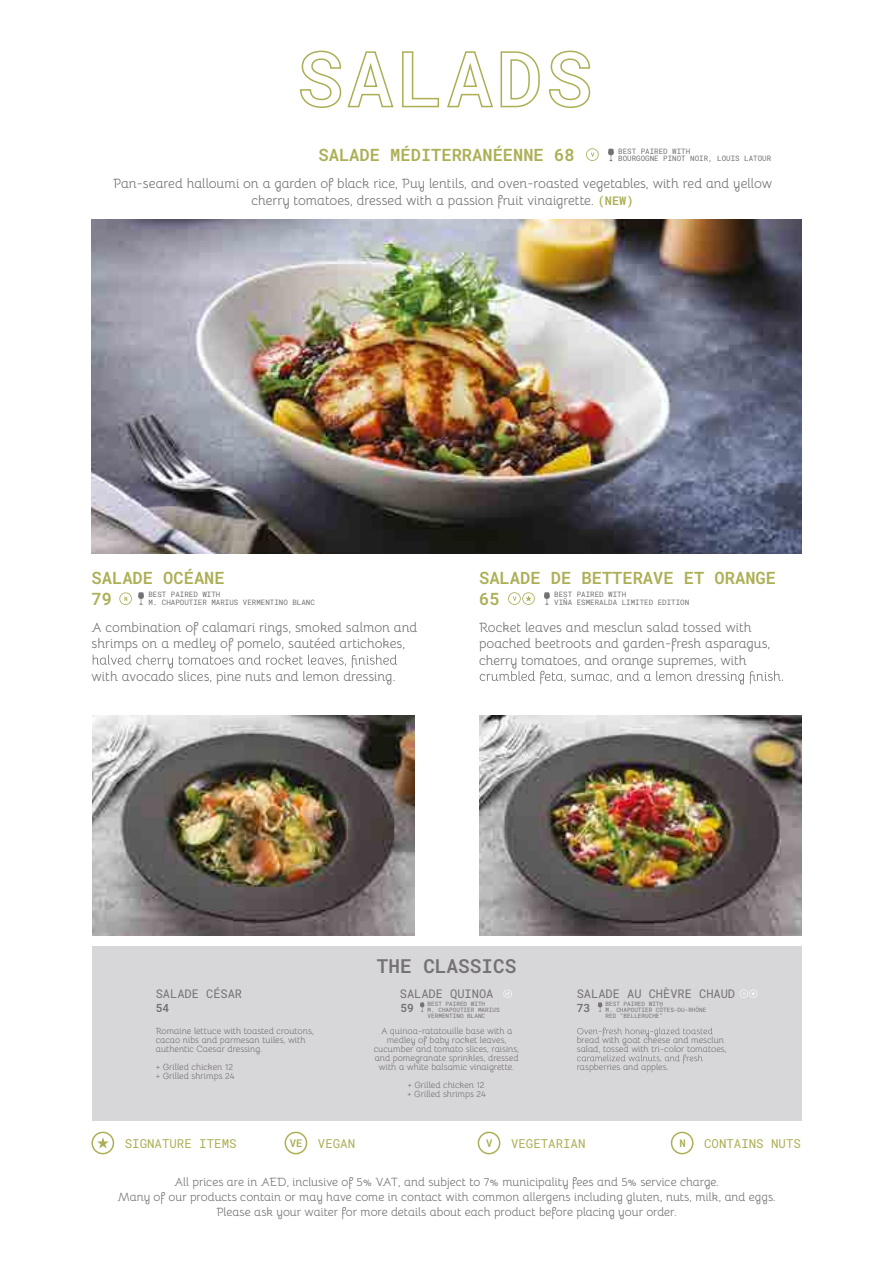
<style>
.page{position:relative;width:893px;height:1263px;background:#fff}
.page>*{position:absolute;margin:0;border:0;box-sizing:border-box;transform-origin:0 0}
.t1{font:600 19.35px "Roboto Mono";color:#757174}
.t2{font:600 17.1px/20.5px "Roboto Mono";color:#adaf56}
.t3{font:13.5px/16.2px "Bellota";color:#706f6f}
.t4{font:12.45px "Roboto Mono";color:#adaf56}
.t5{font:12px/15px "Bellota";letter-spacing:-.01em;color:#706f6f;text-align:center}
.t6{font:12px "Roboto Mono";color:#757174}
.t7{font:600 11.4px "Roboto Mono";color:#757174}
.t8{font:600 10.65px "Roboto Mono";color:#adaf56}
.t9{font:9px/9px "Bellota";color:#757174}
.t10{font:7.5px/7.5px "Roboto Mono";color:#747173}
.t11{font:6px/6px "Roboto Mono";color:#757174}
.s1{font-family:"Roboto Mono";font-weight:600;font-size:12px;color:#adaf56}
.s2{font-weight:600;font-size:10.65px}
</style>
<div class="page">
<div style="left:478px;top:1132px;width:22px;height:22px;border:2px solid #adaf56;border-radius:50%"></div>
<div style="left:285px;top:1132px;width:22px;height:22px;border:2px solid #adaf56;border-radius:50%"></div>
<div style="left:671px;top:1132px;width:22px;height:22px;border:2px solid #adaf56;border-radius:50%"></div>
<div style="left:91px;top:1132px;width:23px;height:22px;border:2px solid #adaf56;border-radius:50%"></div>
<svg style="left:97px;top:1137px;width:12px;height:11px"></svg>
<img style="left:92px;top:219px;width:710px;height:334px">
<svg style="left:300px;top:50px;width:94px;height:58px"></svg>
<svg style="left:402px;top:51px;width:38px;height:57px"></svg>
<svg style="left:447px;top:51px;width:46px;height:57px"></svg>
<svg style="left:500px;top:51px;width:40px;height:57px"></svg>
<svg style="left:549px;top:50px;width:42px;height:58px"></svg>
<div style="left:92px;top:946px;width:709px;height:174px;background:#d7d6d8"></div>
<img style="left:479px;top:715px;width:322px;height:221px">
<img style="left:92px;top:715px;width:323px;height:221px">
<svg style="left:480px;top:671px;width:303px;height:13px"></svg>
<svg style="left:93px;top:655px;width:304px;height:13px"></svg>
<svg style="left:508px;top:592px;width:27px;height:13px"></svg>
<svg style="left:586px;top:148px;width:13px;height:13px"></svg>
<svg style="left:577px;top:1027px;width:136px;height:10px"></svg>
<svg style="left:577px;top:1054px;width:126px;height:9px"></svg>
<svg style="left:740px;top:989px;width:17px;height:9px"></svg>
<svg style="left:503px;top:989px;width:9px;height:9px"></svg>
<svg style="left:420px;top:1002px;width:5px;height:10px"></svg>
<svg style="left:598px;top:1002px;width:5px;height:10px"></svg>
<svg style="left:119px;top:592px;width:25px;height:13px"></svg>
<svg style="left:544px;top:592px;width:6px;height:13px"></svg>
<svg style="left:608px;top:149px;width:6px;height:12px"></svg>
<p class="t2" style="left:319px;top:144px;width:257px">SALADE MÉDITERRANÉENNE 68</p>
<p class="t3" style="left:113px;top:175px;width:660px;text-align:center">Pan-seared halloumi on a garden of black rice, Puy lentils, and oven-roasted vegetables, with red and yellow cherry tomatoes, dressed with a passion fruit vinaigrette. <span class="s1">(NEW)</span></p>
<p class="t10" style="left:618px;top:147px;width:155px">BEST PAIRED WITH<br>BOURGOGNE PINOT NOIR, LOUIS LATOUR</p>
<p class="t2" style="left:92px;top:567px;width:135px">SALADE OCÉANE<br>79</p>
<p class="t3" style="left:92px;top:618px;width:327px">A combination of calamari rings, smoked salmon and shrimps on a medley of pomelo, sautéed artichokes,</p>
<p class="t3" style="left:92px;top:667px;width:306px">with avocado slices, pine nuts and lemon dressing.</p>
<p class="t2" style="left:479px;top:567px;width:298px">SALADE DE BETTERAVE ET ORANGE<br>65</p>
<p class="t3" style="left:479px;top:618px;width:293px">Rocket leaves and mesclun salad tossed with poached beetroots and garden-fresh asparagus, cherry tomatoes, and orange supremes, with</p>
<p class="t10" style="left:148px;top:591px;width:168px">BEST PAIRED WITH<br>M. CHAPOUTIER MARIUS VERMENTINO BLANC</p>
<p class="t10" style="left:554px;top:591px;width:137px">BEST PAIRED WITH<br>VIÑA ESMERALDA LIMITED EDITION</p>
<p class="t6" style="left:156px;top:985px;width:88px">SALADE CÉSAR</p>
<p class="t7" style="left:156px;top:999px;width:15px">54</p>
<p class="t9" style="left:156px;top:1026px;width:160px">Romaine lettuce with toasted croutons, cacao nibs and parmesan tuiles, with authentic Caesar dressing.</p>
<p class="t9" style="left:156px;top:1062px;width:80px">+ Grilled chicken 12 + Grilled shrimps 24</p>
<h1 class="t1" style="left:377px;top:953px;width:141px">THE CLASSICS</h1>
<p class="t11" style="left:428px;top:1000px;width:73px">BEST PAIRED WITH<br>M. CHAPOUTIER MARIUS<br>VERMENTINO BLANC</p>
<p class="t11" style="left:606px;top:1000px;width:102px">BEST PAIRED WITH<br>M. CHAPOUTIER CÔTES-DU-RHÔNE<br>RED "BELLERUCHE"</p>
<p class="t6" style="left:577px;top:985px;width:160px">SALADE AU CHÈVRE CHAUD</p>
<p class="t7" style="left:577px;top:999px;width:15px">73</p>
<p class="t9" style="left:577px;top:1035px;width:151px">bread with goat cheese and mesclun salad, tossed with tri-color tomatoes,</p>
<p class="t9" style="left:577px;top:1062px;width:93px">raspberries and apples.</p>
<p class="t6" style="left:400px;top:985px;width:95px">SALADE QUINOA</p>
<p class="t7" style="left:400px;top:999px;width:15px">59</p>
<p class="t9" style="left:374px;top:1026px;width:147px;text-align:center">A quinoa-ratatouille base with a medley of baby rocket leaves, cucumber and tomato slices, raisins, and pomegranate sprinkles, dressed with a white balsamic vinaigrette.</p>
<p class="t9" style="left:407px;top:1080px;width:80px">+ Grilled chicken 12 + Grilled shrimps 24</p>
<p class="t4" style="left:125px;top:1135px;width:113px">SIGNATURE ITEMS</p>
<p class="t4" style="left:290px;top:1135px;width:67px"><span class="s2">VE</span> VEGAN</p>
<p class="t8" style="left:486px;top:1136px;width:8px">V</p>
<p class="t4" style="left:511px;top:1135px;width:76px">VEGETARIAN</p>
<p class="t8" style="left:679px;top:1136px;width:8px">N</p>
<p class="t4" style="left:704px;top:1135px;width:98px">CONTAINS NUTS</p>
<p class="t5" style="left:118px;top:1173px;width:660px">All prices are in AED, inclusive of 5% VAT, and subject to 7% municipality fees and 5% service charge.<br>Many of our products contain or may have come in contact with common allergens including gluten, nuts, milk, and eggs.<br>Please ask your waiter for more details about each product before placing your order.</p>
</div>
